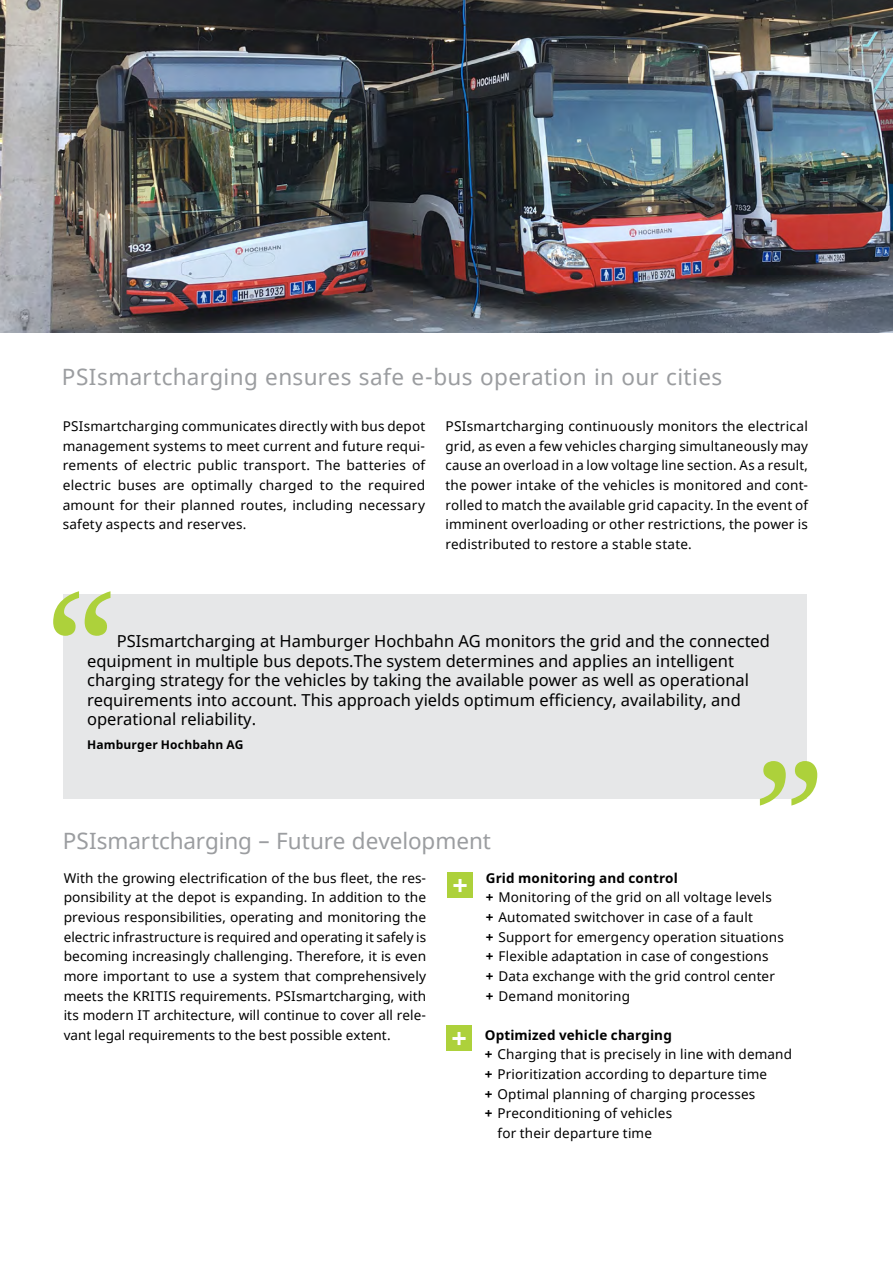
<style>
.page{position:relative;width:893px;height:1263px;background:#fff}
.page>*{position:absolute;margin:0;border:0;box-sizing:border-box;transform-origin:0 0}
.t1{font:157.5px "Noto Serif";color:#add13b}
.t2{font:700 27px "Noto Sans";color:#fff}
.t3{font:22.5px "Noto Sans";letter-spacing:.015em;color:#9b9da0}
.t4{font:22.5px "Noto Sans";letter-spacing:-.005em;color:#9b9da0}
.t5{font:16.5px/19.5px "Noto Sans";color:#000}
.t6{font:13.5px/19.6px "Noto Sans";letter-spacing:.015em;color:#000;text-align:justify}
.t7{font:700 13.5px "Noto Sans";letter-spacing:.01em;color:#000}
.t8{font:700 12px "Noto Sans";letter-spacing:.015em;color:#000}
.s1{font-weight:700}
</style>
<div class="page">
<div style="left:64px;top:594px;width:743px;height:205px;background:#e6e7e8"></div>
<img style="left:0;top:0;width:893px;height:333px">
<div style="left:447px;top:872px;width:26px;height:26px;background:#add13b"></div>
<div style="left:446px;top:1025px;width:26px;height:26px;background:#add13b"></div>
<h3 class="t3" style="left:62px;top:362px;width:662px">PSIsmartcharging ensures safe e-bus operation in our cities</h3>
<p class="t6" style="left:63px;top:417px;width:364px">PSIsmartcharging communicates directly with bus depot management systems to meet current and future requi&shy;rements of electric public transport. The batteries of electric buses are optimally charged to the required amount for their planned routes, including necessary safety aspects and reserves.</p>
<p class="t6" style="left:445px;top:417px;width:364px">PSIsmartcharging continuously monitors the electrical grid, as even a few vehicles charging simultaneously may cause an overload in a low voltage line section. As a result, the power intake of the vehicles is monitored and cont&shy;rolled to match the available grid capacity. In the event of imminent overloading or other restrictions, the power is redistributed to restore a stable state.</p>
<h1 class="t1" style="left:44px;top:539px;width:72px">“</h1>
<p class="t5" style="left:87px;top:632px;width:684px;text-indent:30px">PSIsmartcharging at Hamburger Hochbahn AG monitors the grid and the connected equipment in multiple bus depots.The system determines and applies an intelligent charging strategy for the vehicles by taking the available power as well as operational requirements into account. This approach yields optimum efficiency, availability, and operational reliability.</p>
<p class="t8" style="left:87px;top:736px;width:158px">Hamburger Hochbahn AG</p>
<h1 class="t1" style="left:755px;top:708px;width:72px">”</h1>
<h3 class="t4" style="left:63px;top:825px;width:430px">PSIsmartcharging – Future development</h3>
<p class="t6" style="left:64px;top:868px;width:364px">With the growing electrification of the bus fleet, the res&shy;ponsibility at the depot is expanding. In addition to the previous responsibilities, operating and monitoring the electric infrastructure is required and operating it safely is becoming increasingly challenging. Therefore, it is even more important to use a system that comprehensively meets the KRITIS requirements. PSIsmartcharging, with its modern IT architecture, will continue to cover all rele&shy;vant legal requirements to the best possible extent.</p>
<h2 class="t2" style="left:452px;top:866px;width:17px">+</h2>
<h2 class="t2" style="left:451px;top:1019px;width:17px">+</h2>
<p class="t6" style="left:486px;top:868px;width:300px;text-align:left"><span class="s1">Grid monitoring and control<br>+</span> Monitoring of the grid on all voltage levels<br><span class="s1">+</span> Automated switchover in case of a fault<br><span class="s1">+</span> Support for emergency operation situations <span class="s1">+</span> Flexible adaptation in case of congestions<br><span class="s1">+</span> Data exchange with the grid control center <span class="s1">+</span> Demand monitoring</p>
<p class="t7" style="left:485px;top:1025px;width:189px">Optimized vehicle charging</p>
<p class="t6" style="left:485px;top:1045px;width:309px"><span class="s1">+</span> Charging that is precisely in line with demand</p>
<p class="t6" style="left:485px;top:1065px;width:284px"><span class="s1">+</span> Prioritization according to departure time</p>
<p class="t6" style="left:485px;top:1084px;width:272px"><span class="s1">+</span> Optimal planning of charging processes</p>
<p class="t6" style="left:485px;top:1104px;width:189px"><span class="s1">+</span> Preconditioning of vehicles</p>
<p class="t6" style="left:497px;top:1124px;width:156px">for their departure time</p>
</div>
